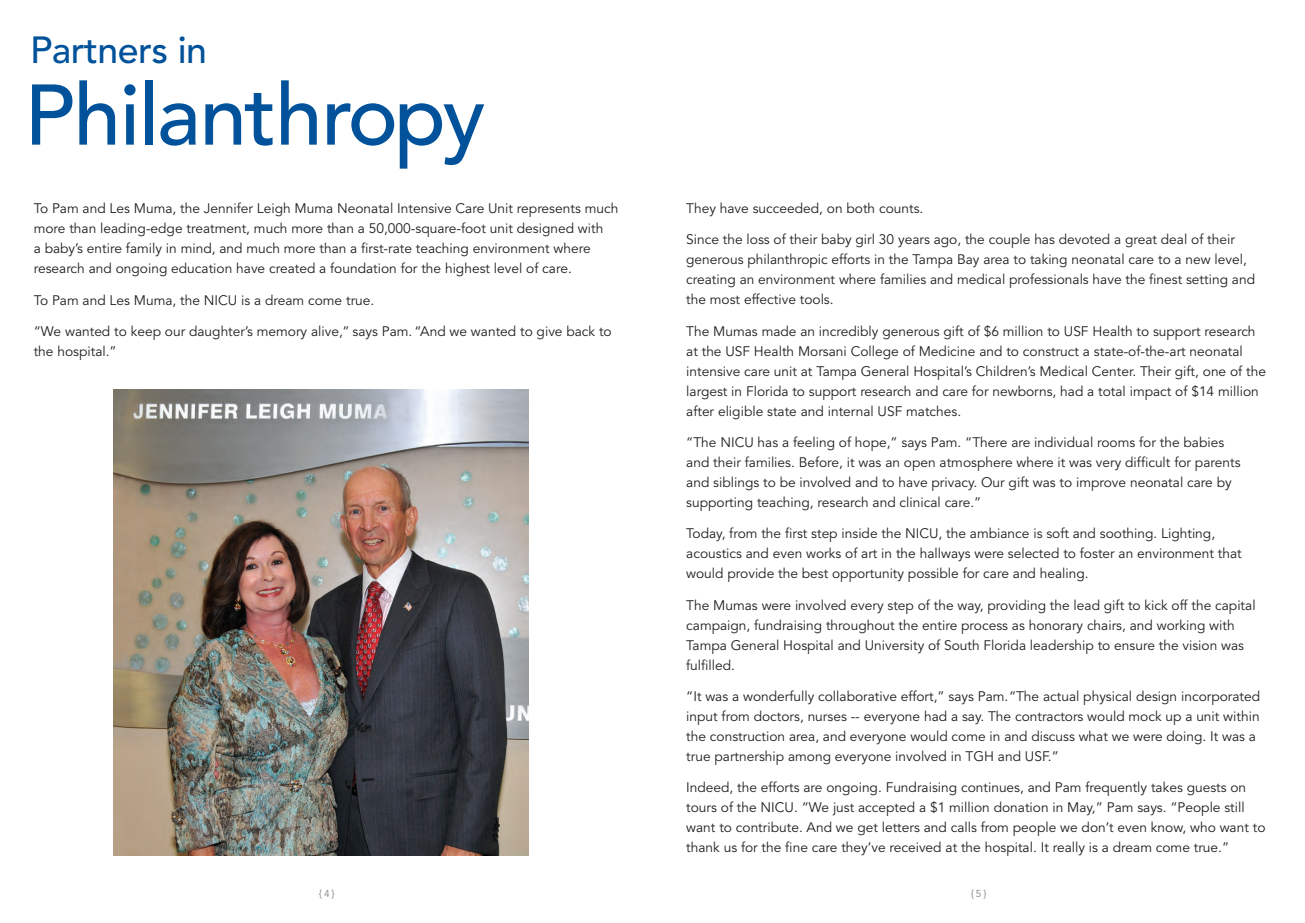
<style>
.page{position:relative;width:1305px;height:923px;background:#fff}
.page>*{position:absolute;margin:0;border:0;box-sizing:border-box;transform-origin:0 0}
.t1{font:500 85px "Avenir";letter-spacing:-.015em;color:#01529a}
.t2{font:500 37.5px "Avenir";letter-spacing:-.015em;color:#01529a}
.t3{font:13.75px/20px "Avenir";color:#231f20}
.t4{font:10px "Avenir";color:#808285}
</style>
<div class="page">
<img style="left:113px;top:389px;width:415px;height:466px">
<h2 class="t2" style="left:30px;top:28px;width:179px">Partners in</h2>
<h1 class="t1" style="left:24px;top:66px;width:462px">Philanthropy</h1>
<p class="t3" style="left:34px;top:199px;width:586px">To Pam and Les Muma, the Jennifer Leigh Muma Neonatal Intensive Care Unit represents much more than leading-edge treatment, much more than a 50,000-square-foot unit designed with<br>a baby’s entire family in mind, and much more than a first-rate teaching environment where research and ongoing education have created a foundation for the highest level of care.</p>
<p class="t3" style="left:34px;top:290px;width:342px">To Pam and Les Muma, the NICU is a dream come true.</p>
<p class="t3" style="left:34px;top:321px;width:580px">“We wanted to keep our daughter’s memory alive,” says Pam. “And we wanted to give back to the hospital.”</p>
<p class="t3" style="left:686px;top:199px;width:239px">They have succeeded, on both counts.</p>
<p class="t3" style="left:686px;top:230px;width:570px">Since the loss of their baby girl 30 years ago, the couple has devoted a great deal of their generous philanthropic efforts in the Tampa Bay area to taking neonatal care to a new level, creating an environment where families and medical professionals have the finest setting and the most effective tools.</p>
<p class="t3" style="left:686px;top:321px;width:581px">The Mumas made an incredibly generous gift of $6 million to USF Health to support research at the USF Health Morsani College of Medicine and to construct a state-of-the-art neonatal intensive care unit at Tampa General Hospital’s Children’s Medical Center. Their gift, one of the largest in Florida to support research and care for newborns, had a total impact of $14 million after eligible state and internal USF matches.</p>
<p class="t3" style="left:686px;top:432px;width:556px">“The NICU has a feeling of hope,” says Pam. “There are individual rooms for the babies and their families. Before, it was an open atmosphere where it was very difficult for parents and siblings to be involved and to have privacy. Our gift was to improve neonatal care by supporting teaching, research and clinical care.”</p>
<p class="t3" style="left:686px;top:524px;width:557px">Today, from the first step inside the NICU, the ambiance is soft and soothing. Lighting, acoustics and even works of art in the hallways were selected to foster an environment that would provide the best opportunity possible for care and healing.</p>
<p class="t3" style="left:686px;top:595px;width:571px">The Mumas were involved every step of the way, providing the lead gift to kick off the capital campaign, fundraising throughout the entire process as honorary chairs, and working with Tampa General Hospital and University of South Florida leadership to ensure the vision was fulfilled.</p>
<p class="t3" style="left:686px;top:686px;width:576px">“It was a wonderfully collaborative effort,” says Pam. “The actual physical design incorporated input from doctors, nurses -- everyone had a say. The contractors would mock up a unit within the construction area, and everyone would come in and discuss what we were doing. It was a true partnership among everyone involved in TGH and USF.”</p>
<p class="t3" style="left:686px;top:778px;width:581px">Indeed, the efforts are ongoing. Fundraising continues, and Pam frequently takes guests on tours of the NICU. “We just accepted a $1 million donation in May,” Pam says. “People still want to contribute. And we get letters and calls from people we don’t even know, who want to thank us for the fine care they’ve received at the hospital. It really is a dream come true.”</p>
<p class="t4" style="left:319px;top:887px;width:17px">{ 4 }</p>
<p class="t4" style="left:971px;top:887px;width:17px">{ 5 }</p>
</div>
